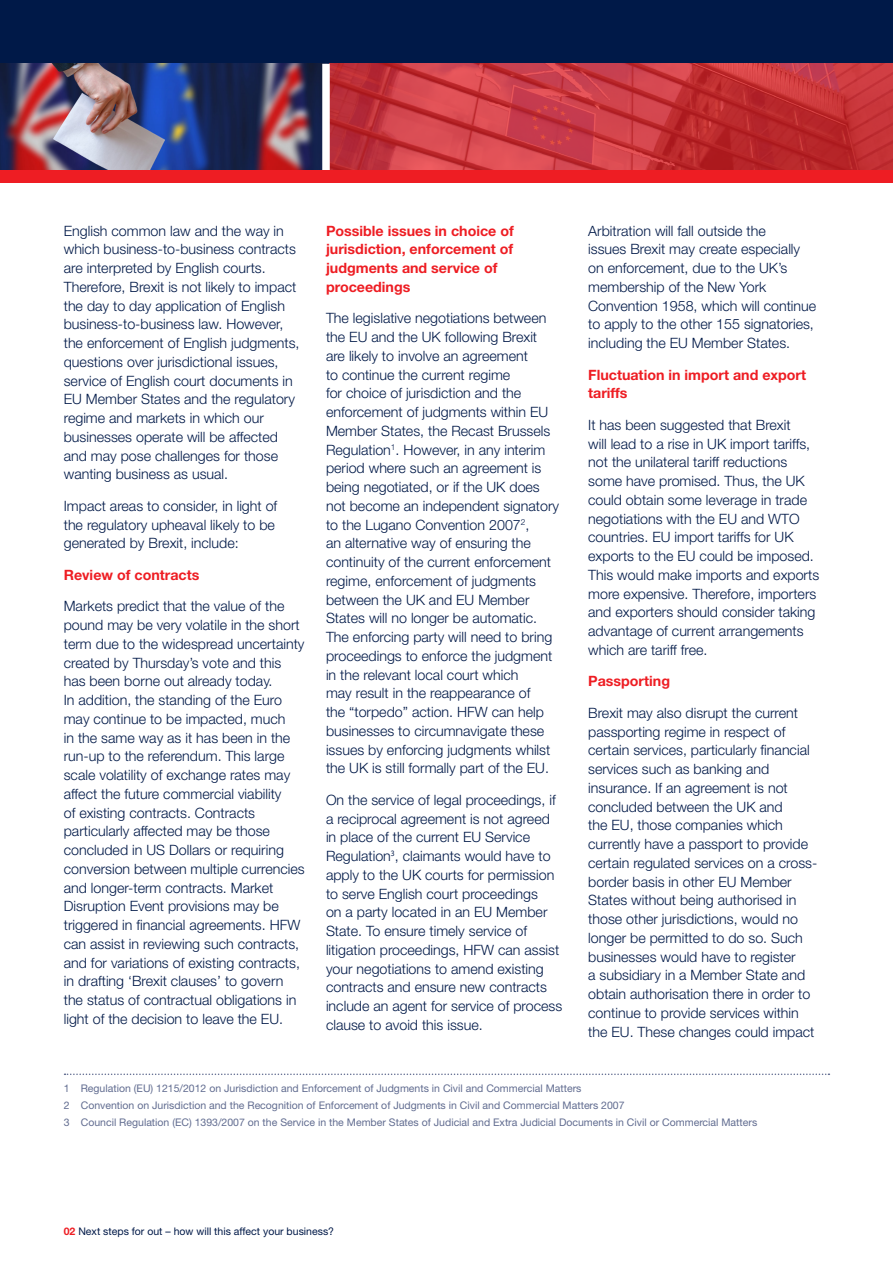
<style>
.page{position:relative;width:893px;height:1263px;background:#fff}
.page>*{position:absolute;margin:0;border:0;box-sizing:border-box;transform-origin:0 0}
.BRIEFING_-_Bodytext{font:300 14.25px/18.8px "Helvetica Neue LT Std";color:#001948}
.BRIEFING_-_Subhead_1{font:700 14.25px/18.8px "Helvetica Neue LT Std";color:#ee1d23}
.BRIEFING_-_Footnote{font:10.5px "Helvetica Neue LT Std";color:#616c90}
.BRIEFING_-_Footer__P{font:10.5px "Helvetica Neue LT Std";color:#001948}
.s1{font-weight:700;color:#ee1d23}
</style>
<div class="page">
<div style="left:0;top:0;width:893px;height:170px;background:#001948"></div>
<img style="left:0;top:64px;width:322px;height:106px">
<img style="left:330px;top:64px;width:563px;height:106px">
<div style="left:322px;top:64px;width:8px;height:106px;background:#fff"></div>
<div style="left:0;top:170px;width:893px;height:13px;background:#ee1d23"></div>
<svg style="left:65px;top:1073px;width:764px;height:2px"></svg>
<p class="BRIEFING_-_Bodytext" style="left:64px;top:221px;width:237px">English common law and the way in which business-to-business contracts are interpreted by English courts.<br>Therefore, Brexit is not likely to impact the day to day application of English business-to-business law. However, the enforcement of English judgments, questions over jurisdictional issues, service of English court documents in EU Member States and the regulatory regime and markets in which our businesses operate will be affected and may pose challenges for those wanting business as usual.</p>
<p class="BRIEFING_-_Bodytext" style="left:64px;top:496px;width:215px">Impact areas to consider, in light of the regulatory upheaval likely to be generated by Brexit, include:</p>
<p class="BRIEFING_-_Subhead_1" style="left:64px;top:565px;width:137px">Review of contracts</p>
<p class="BRIEFING_-_Bodytext" style="left:64px;top:597px;width:242px">Markets predict that the value of the pound may be very volatile in the short term due to the widespread uncertainty created by Thursday’s vote and this has been borne out already today.<br>In addition, the standing of the Euro may continue to be impacted, much<br>in the same way as it has been in the run-up to the referendum. This large scale volatility of exchange rates may affect the future commercial viability<br>of existing contracts. Contracts particularly affected may be those concluded in US Dollars or requiring conversion between multiple currencies and longer-term contracts. Market Disruption Event provisions may be triggered in financial agreements. HFW can assist in reviewing such contracts, and for variations of existing contracts, in drafting ‘Brexit clauses’ to govern the status of contractual obligations in light of the decision to leave the EU.</p>
<p class="BRIEFING_-_Subhead_1" style="left:326px;top:221px;width:189px">Possible issues in choice of jurisdiction, enforcement of judgments and service of proceedings</p>
<p class="BRIEFING_-_Bodytext" style="left:326px;top:309px;width:235px">The legislative negotiations between the EU and the UK following Brexit are likely to involve an agreement<br>to continue the current regime<br>for choice of jurisdiction and the enforcement of judgments within EU Member States, the Recast Brussels Regulation<sup>1</sup>. However, in any interim period where such an agreement is being negotiated, or if the UK does not become an independent signatory to the Lugano Convention 2007<sup>2</sup>,<br>an alternative way of ensuring the continuity of the current enforcement regime, enforcement of judgments between the UK and EU Member States will no longer be automatic.<br>The enforcing party will need to bring proceedings to enforce the judgment in the relevant local court which<br>may result in the reappearance of<br>the “torpedo” action. HFW can help businesses to circumnavigate these issues by enforcing judgments whilst the UK is still formally part of the EU.</p>
<p class="BRIEFING_-_Bodytext" style="left:326px;top:790px;width:238px">On the service of legal proceedings, if a reciprocal agreement is not agreed in place of the current EU Service Regulation<sup>3</sup>, claimants would have to apply to the UK courts for permission to serve English court proceedings<br>on a party located in an EU Member State. To ensure timely service of litigation proceedings, HFW can assist your negotiations to amend existing contracts and ensure new contracts include an agent for service of process clause to avoid this issue.</p>
<p class="BRIEFING_-_Bodytext" style="left:588px;top:221px;width:230px">Arbitration will fall outside the<br>issues Brexit may create especially on enforcement, due to the UK’s membership of the New York Convention 1958, which will continue to apply to the other 155 signatories, including the EU Member States.</p>
<p class="BRIEFING_-_Subhead_1" style="left:588px;top:365px;width:219px">Fluctuation in import and export tariffs</p>
<p class="BRIEFING_-_Bodytext" style="left:588px;top:415px;width:232px">It has been suggested that Brexit<br>will lead to a rise in UK import tariffs, not the unilateral tariff reductions some have promised. Thus, the UK could obtain some leverage in trade negotiations with the EU and WTO countries. EU import tariffs for UK exports to the EU could be imposed.<br>This would make imports and exports more expensive. Therefore, importers and exporters should consider taking advantage of current arrangements which are tariff free.</p>
<p class="BRIEFING_-_Subhead_1" style="left:588px;top:672px;width:83px">Passporting</p>
<p class="BRIEFING_-_Bodytext" style="left:588px;top:703px;width:231px">Brexit may also disrupt the current passporting regime in respect of certain services, particularly financial services such as banking and insurance. If an agreement is not concluded between the UK and<br>the EU, those companies which currently have a passport to provide certain regulated services on a cross&shy;border basis in other EU Member States without being authorised in those other jurisdictions, would no longer be permitted to do so. Such businesses would have to register<br>a subsidiary in a Member State and obtain authorisation there in order to continue to provide services within the EU. These changes could impact</p>
<p class="BRIEFING_-_Footnote" style="left:64px;top:1082px;width:519px">1 Regulation (EU) 1215/2012 on Jurisdiction and Enforcement of Judgments in Civil and Commercial Matters</p>
<p class="BRIEFING_-_Footnote" style="left:64px;top:1099px;width:562px">2 Convention on Jurisdiction and the Recognition of Enforcement of Judgments in Civil and Commercial Matters 2007</p>
<p class="BRIEFING_-_Footnote" style="left:64px;top:1116px;width:695px">3 Council Regulation (EC) 1393/2007 on the Service in the Member States of Judicial and Extra Judicial Documents in Civil or Commercial Matters</p>
<p class="BRIEFING_-_Footer__P" style="left:64px;top:1225px;width:272px"><span class="s1">02</span> Next steps for out – how will this affect your business?</p>
</div>
